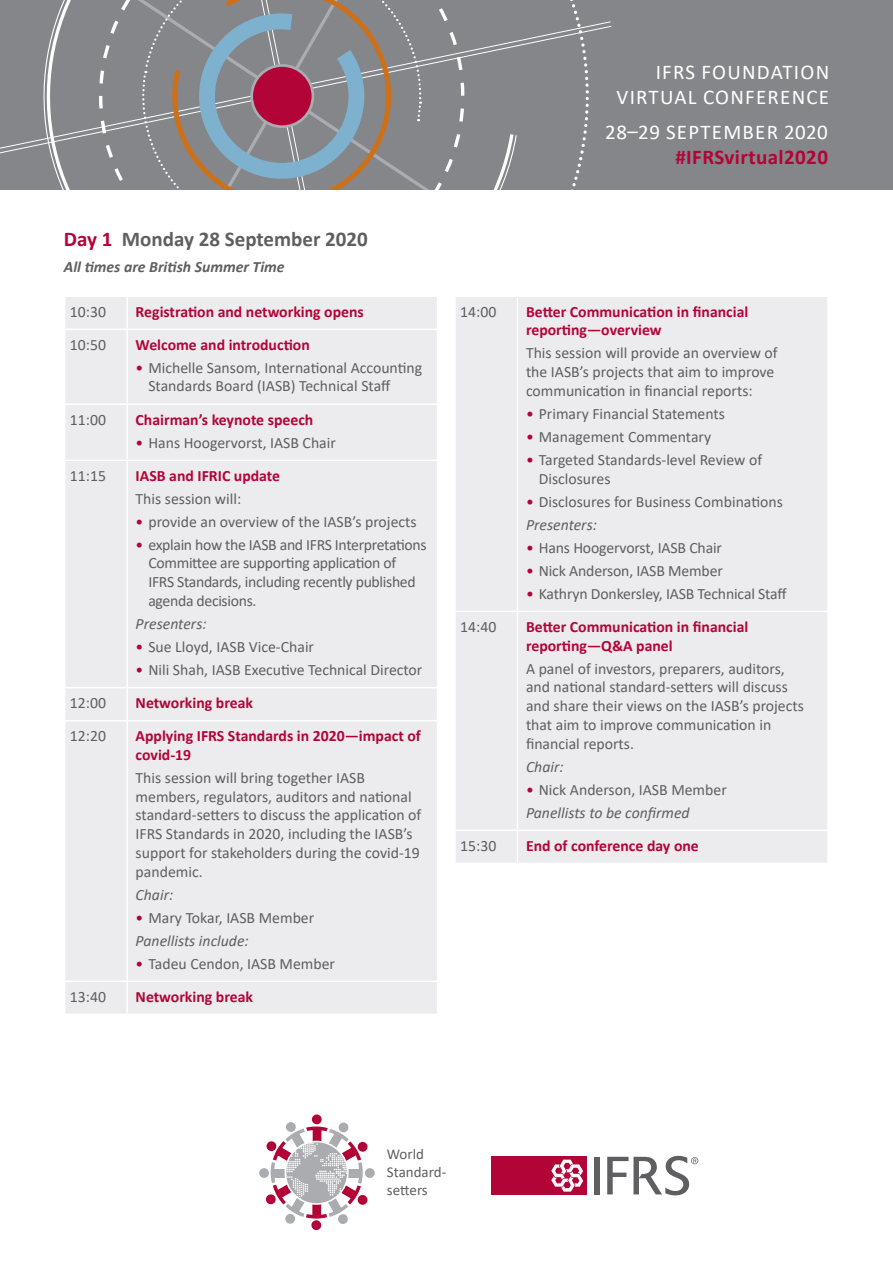
<style>
.page{position:relative;width:893px;height:1263px;background:#fff}
.page>*{position:absolute;margin:0;border:0;box-sizing:border-box;transform-origin:0 0}
.Front_cover_heading{font:21px "Calibri";letter-spacing:.06em;color:#fff}
.Date_and_programme{font:700 21px "Calibri";color:#5f5f62}
.Front_cover_heading-2{font:700 21px "Calibri";letter-spacing:.02em;color:#b30437}
.body_text{font:15.75px/18.8px "Calibri";color:#5f5f62}
.body_text-2{font:700 15.75px/18.8px "Calibri";color:#b30437}
.body_text-3{font:15.75px/18.8px "Calibri";letter-spacing:-.02em;color:#5f5f62}
.body_text-4{font:italic 15.75px "Calibri";color:#5f5f62}
.body_text-5{font:italic 700 15.75px "Calibri";color:#5f5f62}
.t1{font:15px/18px "Calibri";color:#5f5f62}
.s1{color:#b30437}
</style>
<div class="page">
<div style="left:0;top:0;width:893px;height:189px;background:#848689"></div>
<svg style="left:11px;top:0;width:86px;height:189px"></svg>
<svg style="left:97px;top:0;width:515px;height:189px"></svg>
<svg style="left:0;top:146px;width:9px;height:8px"></svg>
<div style="left:491px;top:1156px;width:96px;height:39px;background:#b30437"></div>
<svg style="left:551px;top:1159px;width:32px;height:32px"></svg>
<div style="left:594px;top:1157px;width:5px;height:37px;background:#5f5f62"></div>
<svg style="left:607px;top:1156px;width:91px;height:39px"></svg>
<div style="left:65px;top:297px;width:372px;height:717px;background:#ececee"></div>
<hr style="left:126px;top:297px;width:2px;height:32px;background:#fff">
<hr style="left:64px;top:329px;width:63px;height:1px;background:#fff">
<hr style="left:127px;top:329px;width:311px;height:1px;background:#fff">
<hr style="left:126px;top:330px;width:2px;height:73px;background:#fff">
<hr style="left:64px;top:403px;width:63px;height:2px;background:#fff">
<hr style="left:127px;top:403px;width:311px;height:2px;background:#fff">
<hr style="left:126px;top:405px;width:2px;height:54px;background:#fff">
<hr style="left:64px;top:459px;width:63px;height:2px;background:#fff">
<hr style="left:127px;top:459px;width:311px;height:2px;background:#fff">
<hr style="left:126px;top:461px;width:2px;height:226px;background:#fff">
<hr style="left:64px;top:687px;width:63px;height:1px;background:#fff">
<hr style="left:127px;top:687px;width:311px;height:1px;background:#fff">
<hr style="left:126px;top:688px;width:2px;height:32px;background:#fff">
<hr style="left:64px;top:720px;width:63px;height:1px;background:#fff">
<hr style="left:127px;top:720px;width:311px;height:1px;background:#fff">
<hr style="left:126px;top:721px;width:2px;height:259px;background:#fff">
<hr style="left:64px;top:980px;width:63px;height:2px;background:#fff">
<hr style="left:127px;top:980px;width:311px;height:2px;background:#fff">
<hr style="left:126px;top:982px;width:2px;height:32px;background:#fff">
<div style="left:456px;top:297px;width:371px;height:566px;background:#ececee"></div>
<hr style="left:517px;top:297px;width:1px;height:314px;background:#fff">
<hr style="left:454px;top:611px;width:63px;height:1px;background:#fff">
<hr style="left:517px;top:611px;width:312px;height:1px;background:#fff">
<hr style="left:517px;top:612px;width:1px;height:217px;background:#fff">
<hr style="left:454px;top:829px;width:63px;height:2px;background:#fff">
<hr style="left:517px;top:829px;width:312px;height:2px;background:#fff">
<hr style="left:517px;top:831px;width:1px;height:32px;background:#fff">
<svg style="left:259px;top:1114px;width:116px;height:116px"></svg>
<p class="Date_and_programme" style="left:64px;top:225px;width:305px"><span class="s1">Day 1</span> Monday 28 September 2020</p>
<p class="body_text-5" style="left:64px;top:255px;width:222px">All times are British Summer Time</p>
<p class="body_text" style="left:70px;top:302px;width:38px">10:30</p>
<p class="body_text-2" style="left:136px;top:302px;width:230px">Registration and networking opens</p>
<p class="body_text" style="left:70px;top:335px;width:38px">10:50</p>
<p class="body_text-2" style="left:136px;top:335px;width:176px">Welcome and introduction</p>
<p class="body_text" style="left:148px;top:358px;width:275px;text-indent:-13px"><span class="s1">•</span> Michelle Sansom, International Accounting<br>Standards Board (IASB) Technical Staff</p>
<p class="body_text" style="left:70px;top:409px;width:38px">11:00</p>
<p class="body_text-2" style="left:136px;top:410px;width:179px">Chairman’s keynote speech</p>
<p class="body_text" style="left:136px;top:432px;width:202px"><span class="s1">•</span> Hans Hoogervorst, IASB Chair</p>
<p class="body_text" style="left:70px;top:466px;width:38px">11:15</p>
<p class="body_text-2" style="left:136px;top:466px;width:146px">IASB and IFRIC update</p>
<p class="body_text" style="left:136px;top:489px;width:107px">This session will:</p>
<p class="body_text" style="left:136px;top:512px;width:282px"><span class="s1">•</span> provide an overview of the IASB’s projects</p>
<p class="body_text-3" style="left:148px;top:535px;width:280px;text-indent:-13px"><span class="s1">•</span> explain how the IASB and IFRS Interpretations Committee are supporting application of<br>IFRS Standards, including recently published agenda decisions.</p>
<p class="body_text-4" style="left:136px;top:613px;width:73px">Presenters:</p>
<p class="body_text" style="left:136px;top:637px;width:180px"><span class="s1">•</span> Sue Lloyd, IASB Vice-Chair</p>
<p class="body_text" style="left:136px;top:660px;width:288px"><span class="s1">•</span> Nili Shah, IASB Executive Technical Director</p>
<p class="body_text" style="left:70px;top:693px;width:38px">12:00</p>
<p class="body_text-2" style="left:136px;top:693px;width:119px">Networking break</p>
<p class="body_text" style="left:70px;top:726px;width:38px">12:20</p>
<p class="body_text-2" style="left:136px;top:726px;width:287px">Applying IFRS Standards in 2020—impact of covid-19</p>
<p class="body_text" style="left:136px;top:768px;width:287px">This session will bring together IASB members, regulators, auditors and national standard‑setters to discuss the application of IFRS Standards in 2020, including the IASB’s support for stakeholders during the covid-19 pandemic.</p>
<p class="body_text-4" style="left:136px;top:883px;width:39px">Chair:</p>
<p class="body_text" style="left:136px;top:907px;width:180px"><span class="s1">•</span> Mary Tokar, IASB Member</p>
<p class="body_text-4" style="left:136px;top:929px;width:115px">Panellists include:</p>
<p class="body_text" style="left:136px;top:953px;width:201px"><span class="s1">•</span> Tadeu Cendon, IASB Member</p>
<p class="body_text" style="left:70px;top:987px;width:38px">13:40</p>
<p class="body_text-2" style="left:136px;top:987px;width:119px">Networking break</p>
<p class="Front_cover_heading" style="left:656px;top:57px;width:175px">IFRS FOUNDATION</p>
<p class="Front_cover_heading" style="left:616px;top:82px;width:214px">VIRTUAL CONFERENCE</p>
<p class="Front_cover_heading" style="left:605px;top:117px;width:224px">28–29 SEPTEMBER 2020</p>
<p class="Front_cover_heading-2" style="left:675px;top:142px;width:154px">#IFRSvirtual2020</p>
<p class="body_text" style="left:460px;top:302px;width:38px">14:00</p>
<p class="body_text-2" style="left:526px;top:302px;width:224px">Better Communication in financial reporting—overview</p>
<p class="body_text" style="left:526px;top:343px;width:253px">This session will provide an overview of the IASB’s projects that aim to improve communication in financial reports:</p>
<p class="body_text" style="left:526px;top:404px;width:200px"><span class="s1">•</span> Primary Financial Statements</p>
<p class="body_text" style="left:526px;top:427px;width:187px"><span class="s1">•</span> Management Commentary</p>
<p class="body_text" style="left:539px;top:450px;width:225px;text-indent:-13px"><span class="s1">•</span> Targeted Standards-level Review of<br>Disclosures</p>
<p class="body_text" style="left:526px;top:492px;width:258px"><span class="s1">•</span> Disclosures for Business Combinations</p>
<p class="body_text-4" style="left:526px;top:513px;width:73px">Presenters:</p>
<p class="body_text" style="left:526px;top:538px;width:198px"><span class="s1">•</span> Hans Hoogervorst, IASB Chair</p>
<p class="body_text" style="left:526px;top:561px;width:198px"><span class="s1">•</span> Nick Anderson, IASB Member</p>
<p class="body_text" style="left:526px;top:584px;width:262px"><span class="s1">•</span> Kathryn Donkersley, IASB Technical Staff</p>
<p class="body_text" style="left:460px;top:617px;width:38px">14:40</p>
<p class="body_text-2" style="left:526px;top:617px;width:224px">Better Communication in financial reporting—Q&amp;A panel</p>
<p class="body_text" style="left:526px;top:658px;width:279px">A panel of investors, preparers, auditors, and national standard-setters will discuss and share their views on the IASB’s projects that aim to improve communication in financial reports.</p>
<p class="body_text-4" style="left:526px;top:755px;width:39px">Chair:</p>
<p class="body_text" style="left:526px;top:779px;width:202px"><span class="s1">•</span> Nick Anderson, IASB Member</p>
<p class="body_text-4" style="left:526px;top:801px;width:165px">Panellists to be confirmed</p>
<p class="body_text" style="left:460px;top:836px;width:38px">15:30</p>
<p class="body_text-2" style="left:526px;top:836px;width:174px">End of conference day one</p>
<p class="t1" style="left:387px;top:1144px;width:61px">World<br>Standard&shy;setters</p>
</div>
